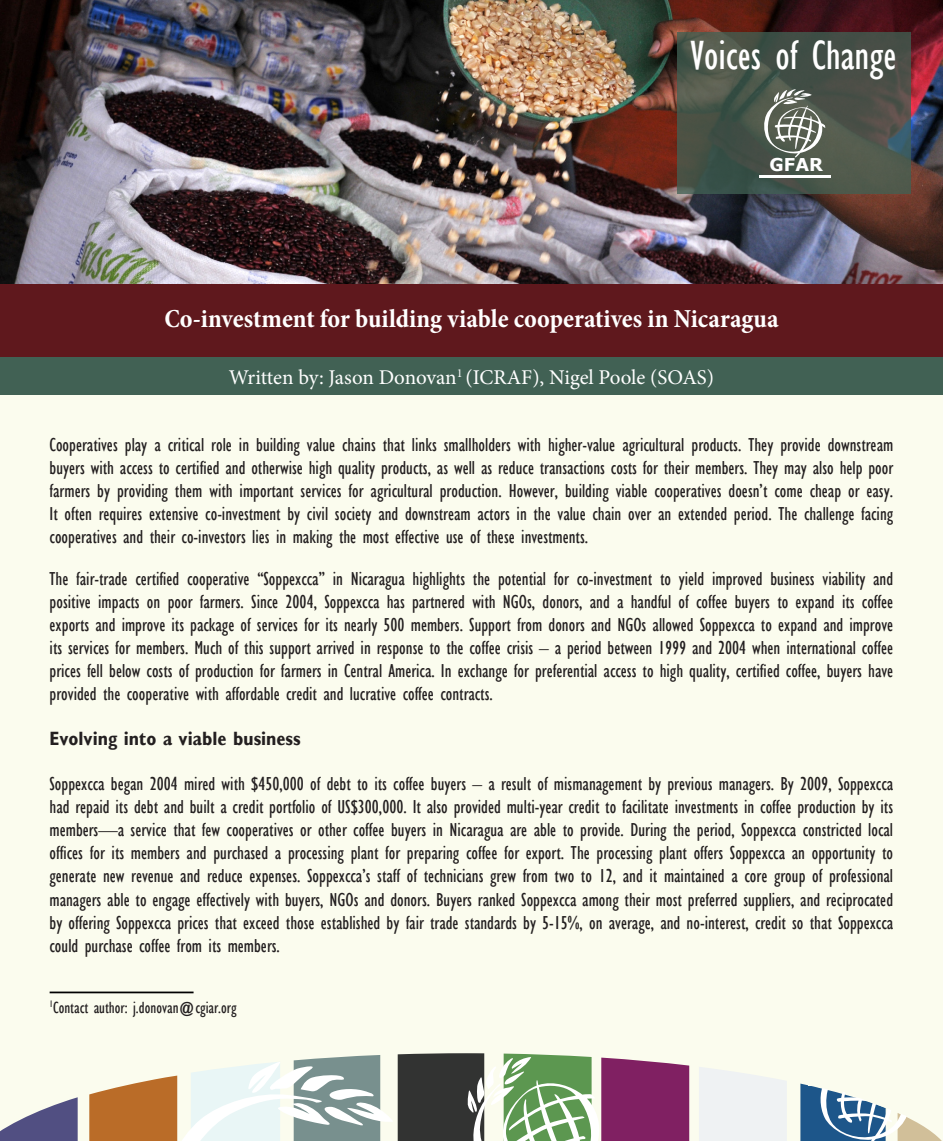
<style>
.page{position:relative;width:943px;height:1141px;background:#fff}
.page>*{position:absolute;margin:0;border:0;box-sizing:border-box;transform-origin:0 0}
.t1{font:condensed 42px "Gill Sans";color:#fff}
.t2{font:700 condensed 26.25px "Minion Pro";color:#fff}
.t3{font:21px "Minion Pro";letter-spacing:-.005em;color:#fff}
.t4{font:condensed 19.25px/23.1px "Gill Sans";color:#231f20;text-align:justify}
.t5{font:700 condensed 19.25px "Gill Sans";color:#231f20}
.t6{font:700 17.68px "Verdana";color:#fff}
.t7{font:condensed 16.62px "Gill Sans";color:#231f20}
</style>
<div class="page">
<div style="left:0;top:2px;width:943px;height:1139px;background:#fbfcee"></div>
<svg style="left:0;top:1097px;width:78px;height:44px"></svg>
<svg style="left:699px;top:1067px;width:87px;height:74px"></svg>
<svg style="left:89px;top:1053px;width:600px;height:88px"></svg>
<img style="left:0;top:0;width:942px;height:357px">
<div style="left:1px;top:284px;width:942px;height:73px;background:#5f181d"></div>
<div style="left:0;top:357px;width:943px;height:37px;background:#416154"></div>
<svg style="left:677px;top:32px;width:233px;height:161px"></svg>
<svg style="left:800px;top:1083px;width:142px;height:58px"></svg>
<svg style="left:763px;top:89px;width:62px;height:69px"></svg>
<hr style="left:758px;top:175px;width:72px;height:2px;background:#fff">
<hr style="left:50px;top:992px;width:143px;height:1px;background:#000">
<p class="t1" style="left:690px;top:30px;width:208px">Voices of Change</p>
<p class="t6" style="left:769px;top:153px;width:55px">GFAR</p>
<p class="t2" style="left:164px;top:300px;width:615px">Co-investment for building viable cooperatives in Nicaragua</p>
<p class="t3" style="left:229px;top:363px;width:486px">Written by: Jason Donovan<sup>1</sup> (ICRAF), Nigel Poole (SOAS)</p>
<p class="t4" style="left:50px;top:433px;width:845px">Cooperatives play a critical role in building value chains that links smallholders with higher-value agricultural products. They provide downstream buyers with access to certified and otherwise high quality products, as well as reduce transactions costs for their members. They may also help poor farmers by providing them with important services for agricultural production. However, building viable cooperatives doesn’t come cheap or easy.<br>It often requires extensive co-investment by civil society and downstream actors in the value chain over an extended period. The challenge facing cooperatives and their co-investors lies in making the most effective use of these investments.</p>
<p class="t4" style="left:50px;top:567px;width:845px">The fair-trade certified cooperative “Soppexcca” in Nicaragua highlights the potential for co-investment to yield improved business viability and positive impacts on poor farmers. Since 2004, Soppexcca has partnered with NGOs, donors, and a handful of coffee buyers to expand its coffee exports and improve its package of services for its nearly 500 members. Support from donors and NGOs allowed Soppexcca to expand and improve its services for members. Much of this support arrived in response to the coffee crisis – a period between 1999 and 2004 when international coffee prices fell below costs of production for farmers in Central America. In exchange for preferential access to high quality, certified coffee, buyers have provided the cooperative with affordable credit and lucrative coffee contracts.</p>
<p class="t5" style="left:49px;top:727px;width:253px">Evolving into a viable business</p>
<p class="t4" style="left:49px;top:772px;width:845px">Soppexcca began 2004 mired with $450,000 of debt to its coffee buyers – a result of mismanagement by previous managers. By 2009, Soppexcca had repaid its debt and built a credit portfolio of US$300,000. It also provided multi-year credit to facilitate investments in coffee production by its members—a service that few cooperatives or other coffee buyers in Nicaragua are able to provide. During the period, Soppexcca constricted local offices for its members and purchased a processing plant for preparing coffee for export. The processing plant offers Soppexcca an opportunity to generate new revenue and reduce expenses. Soppexcca’s staff of technicians grew from two to 12, and it maintained a core group of professional managers able to engage effectively with buyers, NGOs and donors. Buyers ranked Soppexcca among their most preferred suppliers, and reciprocated by offering Soppexcca prices that exceed those established by fair trade standards by 5-15%, on average, and no-interest, credit so that Soppexcca could purchase coffee from its members.</p>
<p class="t7" style="left:50px;top:997px;width:188px"><sup>1</sup>Contact author: j.donovan@cgiar.org</p>
</div>
